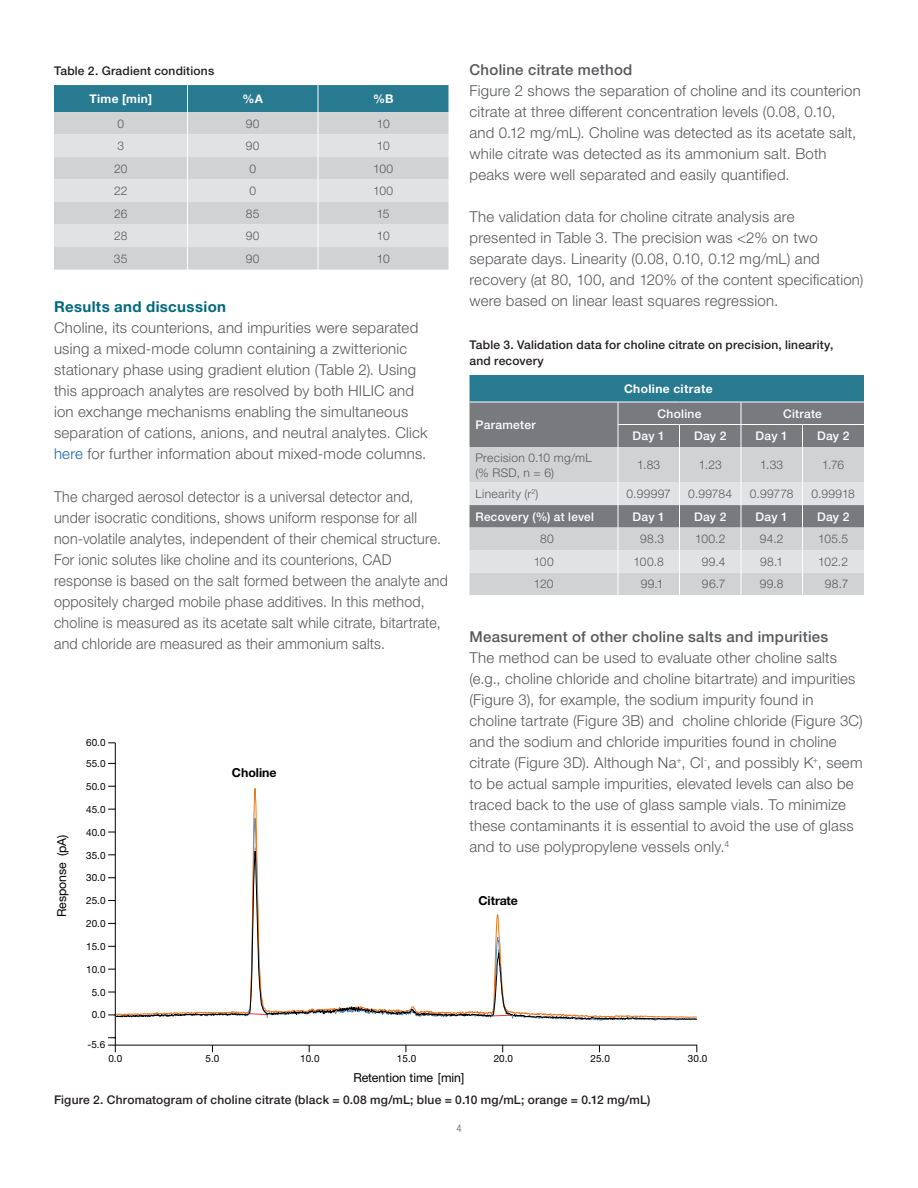
<style>
.page{position:relative;width:918px;height:1188px;background:#fff}
.page>*{position:absolute;margin:0;border:0;box-sizing:border-box;transform-origin:0 0}
.t1{font:300 15px/21px "Helvetica Neue LTW1 G";letter-spacing:.015em;color:#57585a}
.t2{font:300 15px/21px "Helvetica Neue LTW1 G";letter-spacing:.015em;color:#57585a;scale:.95 1}
.t3{font:500 15px "Helvetica Neue LTW1 G";letter-spacing:.02em;color:#57585a}
.t4{font:700 15px "Helvetica Neue LTW1 G";letter-spacing:.025em;color:#00687f}
.t5{font:12.3px "Helvetica Neue LTW1 G";color:#000}
.t6{font:700 12.3px "Helvetica Neue LTW1 G";color:#000}
.t7{font:300 12px/15px "Helvetica Neue LTW1 G";letter-spacing:.025em;color:#57585a}
.t8{font:500 12px/15.8px "Helvetica Neue LTW1 G";letter-spacing:.015em;color:#231f20}
.t9{font:500 12px "Helvetica Neue LTW1 G";letter-spacing:.025em;color:#fff}
.t10{font:700 12px "Helvetica Neue LTW1 G";letter-spacing:.03em;color:#fff}
.t11{font:300 condensed 10.5px "Helvetica Neue LTW1 G";color:#57585a}
.t12{font:10.05px "Helvetica Neue LTW1 G";color:#000}
.s1{color:#1b68b2}
</style>
<div class="page">
<hr style="left:108px;top:1045px;width:589px;height:1px;background:#000">
<hr style="left:115px;top:743px;width:1px;height:309px;background:#000">
<svg style="left:115px;top:780px;width:583px;height:273px"></svg>
<svg style="left:115px;top:834px;width:583px;height:190px"></svg>
<svg style="left:248px;top:1010px;width:266px;height:9px"></svg>
<svg style="left:54px;top:85px;width:394px;height:185px;background:#becbd0"></svg>
<div style="left:470px;top:447px;width:394px;height:36px;background:#d1d2d4"></div>
<hr style="left:618px;top:447px;width:1px;height:36px;background:#fff">
<hr style="left:679px;top:447px;width:1px;height:36px;background:#fff">
<hr style="left:741px;top:447px;width:1px;height:36px;background:#fff">
<svg style="left:470px;top:375px;width:394px;height:72px;background:#5c7c87"></svg>
<hr style="left:802px;top:447px;width:1px;height:36px;background:#fff">
<svg style="left:470px;top:483px;width:394px;height:112px;background:#c6c7c9"></svg>
<hr style="left:470px;top:402px;width:148px;height:1px;background:#fff">
<hr style="left:618px;top:402px;width:62px;height:1px;background:#fff">
<hr style="left:680px;top:402px;width:61px;height:1px;background:#fff">
<hr style="left:741px;top:402px;width:61px;height:1px;background:#fff">
<hr style="left:802px;top:402px;width:62px;height:1px;background:#fff">
<p class="t8" style="left:54px;top:62px;width:162px">Table 2. Gradient conditions</p>
<p class="t10" style="left:89px;top:91px;width:64px">Time [min]</p>
<p class="t10" style="left:243px;top:91px;width:22px">%A</p>
<p class="t10" style="left:373px;top:91px;width:22px">%B</p>
<p class="t7" style="left:117px;top:116px;width:8px">0</p>
<p class="t7" style="left:246px;top:116px;width:15px">90</p>
<p class="t7" style="left:377px;top:116px;width:14px">10</p>
<p class="t7" style="left:117px;top:138px;width:8px">3</p>
<p class="t7" style="left:246px;top:138px;width:15px">90</p>
<p class="t7" style="left:377px;top:138px;width:14px">10</p>
<p class="t7" style="left:114px;top:161px;width:15px">20</p>
<p class="t7" style="left:249px;top:161px;width:8px">0</p>
<p class="t7" style="left:373px;top:161px;width:22px">100</p>
<p class="t7" style="left:114px;top:183px;width:15px">22</p>
<p class="t7" style="left:249px;top:183px;width:8px">0</p>
<p class="t7" style="left:373px;top:183px;width:22px">100</p>
<p class="t7" style="left:114px;top:206px;width:15px">26</p>
<p class="t7" style="left:246px;top:206px;width:15px">85</p>
<p class="t7" style="left:377px;top:206px;width:14px">15</p>
<p class="t7" style="left:114px;top:228px;width:15px">28</p>
<p class="t7" style="left:246px;top:228px;width:15px">90</p>
<p class="t7" style="left:377px;top:228px;width:14px">10</p>
<p class="t7" style="left:114px;top:251px;width:15px">35</p>
<p class="t7" style="left:246px;top:251px;width:15px">90</p>
<p class="t7" style="left:377px;top:251px;width:14px">10</p>
<p class="t4" style="left:54px;top:297px;width:174px">Results and discussion</p>
<p class="t1" style="left:54px;top:317px;width:375px">Choline, its counterions, and impurities were separated using a mixed-mode column containing a zwitterionic stationary phase using gradient elution (Table 2). Using this approach analytes are resolved by both HILIC and ion exchange mechanisms enabling the simultaneous separation of cations, anions, and neutral analytes. Click <span class="s1">here</span> for further information about mixed-mode columns.</p>
<p class="t2" style="left:54px;top:486px;width:416px">The charged aerosol detector is a universal detector and, under isocratic conditions, shows uniform response for all non-volatile analytes, independent of their chemical structure.<br>For ionic solutes like choline and its counterions, CAD response is based on the salt formed between the analyte and oppositely charged mobile phase additives. In this method, choline is measured as its acetate salt while citrate, bitartrate, and chloride are measured as their ammonium salts.</p>
<p class="t5" style="left:54px;top:917px;width:84px;rotate:-90deg">Response (pA)</p>
<p class="t12" style="left:86px;top:737px;width:21px">60.0</p>
<p class="t12" style="left:86px;top:757px;width:21px">55.0</p>
<p class="t12" style="left:86px;top:780px;width:21px">50.0</p>
<p class="t12" style="left:86px;top:803px;width:21px">45.0</p>
<p class="t12" style="left:86px;top:826px;width:21px">40.0</p>
<p class="t12" style="left:86px;top:849px;width:21px">35.0</p>
<p class="t12" style="left:86px;top:871px;width:21px">30.0</p>
<p class="t12" style="left:86px;top:894px;width:21px">25.0</p>
<p class="t12" style="left:86px;top:917px;width:21px">20.0</p>
<p class="t12" style="left:86px;top:940px;width:21px">15.0</p>
<p class="t12" style="left:86px;top:963px;width:21px">10.0</p>
<p class="t12" style="left:92px;top:986px;width:15px">5.0</p>
<p class="t12" style="left:92px;top:1009px;width:15px">0.0</p>
<p class="t12" style="left:88px;top:1039px;width:19px">-5.6</p>
<p class="t6" style="left:232px;top:765px;width:46px">Choline</p>
<p class="t3" style="left:470px;top:61px;width:164px">Choline citrate method</p>
<p class="t1" style="left:470px;top:80px;width:393px">Figure 2 shows the separation of choline and its counterion citrate at three different concentration levels (0.08, 0.10, and 0.12 mg/mL). Choline was detected as its acetate salt, while citrate was detected as its ammonium salt. Both peaks were well separated and easily quantified.</p>
<p class="t1" style="left:470px;top:206px;width:396px">The validation data for choline citrate analysis are presented in Table 3. The precision was &lt;2% on two separate days. Linearity (0.08, 0.10, 0.12 mg/mL) and recovery (at 80, 100, and 120% of the content specification) were based on linear least squares regression.</p>
<p class="t8" style="left:470px;top:337px;width:365px">Table 3. Validation data for choline citrate on precision, linearity, and recovery</p>
<p class="t10" style="left:624px;top:381px;width:90px">Choline citrate</p>
<p class="t9" style="left:476px;top:417px;width:62px">Parameter</p>
<p class="t9" style="left:658px;top:406px;width:45px">Choline</p>
<p class="t9" style="left:783px;top:406px;width:40px">Citrate</p>
<p class="t9" style="left:633px;top:429px;width:34px">Day 1</p>
<p class="t9" style="left:694px;top:429px;width:34px">Day 2</p>
<p class="t9" style="left:756px;top:429px;width:34px">Day 1</p>
<p class="t9" style="left:817px;top:429px;width:34px">Day 2</p>
<p class="t7" style="left:476px;top:450px;width:118px">Precision 0.10 mg/mL (% RSD, n = 6)</p>
<p class="t7" style="left:637px;top:457px;width:25px">1.83</p>
<p class="t7" style="left:699px;top:457px;width:25px">1.23</p>
<p class="t7" style="left:760px;top:457px;width:25px">1.33</p>
<p class="t7" style="left:822px;top:457px;width:24px">1.76</p>
<p class="t7" style="left:476px;top:486px;width:64px">Linearity (r<sup>2</sup>)</p>
<p class="t7" style="left:627px;top:486px;width:46px">0.99997</p>
<p class="t7" style="left:688px;top:486px;width:45px">0.99784</p>
<p class="t7" style="left:750px;top:486px;width:45px">0.99778</p>
<p class="t7" style="left:812px;top:486px;width:45px">0.99918</p>
<p class="t9" style="left:476px;top:509px;width:120px">Recovery (%) at level</p>
<p class="t9" style="left:633px;top:509px;width:34px">Day 1</p>
<p class="t9" style="left:694px;top:509px;width:34px">Day 2</p>
<p class="t9" style="left:756px;top:509px;width:34px">Day 1</p>
<p class="t9" style="left:817px;top:509px;width:34px">Day 2</p>
<p class="t7" style="left:540px;top:531px;width:15px">80</p>
<p class="t7" style="left:640px;top:531px;width:25px">98.3</p>
<p class="t7" style="left:695px;top:531px;width:32px">100.2</p>
<p class="t7" style="left:760px;top:531px;width:25px">94.2</p>
<p class="t7" style="left:818px;top:531px;width:32px">105.5</p>
<p class="t7" style="left:534px;top:554px;width:22px">100</p>
<p class="t7" style="left:634px;top:554px;width:32px">100.8</p>
<p class="t7" style="left:702px;top:554px;width:25px">99.4</p>
<p class="t7" style="left:760px;top:554px;width:25px">98.1</p>
<p class="t7" style="left:818px;top:554px;width:31px">102.2</p>
<p class="t7" style="left:534px;top:576px;width:21px">120</p>
<p class="t7" style="left:641px;top:576px;width:24px">99.1</p>
<p class="t7" style="left:702px;top:576px;width:25px">96.7</p>
<p class="t7" style="left:760px;top:576px;width:25px">99.8</p>
<p class="t7" style="left:825px;top:576px;width:25px">98.7</p>
<p class="t3" style="left:470px;top:628px;width:360px">Measurement of other choline salts and impurities</p>
<p class="t1" style="left:470px;top:647px;width:395px">The method can be used to evaluate other choline salts (e.g., choline chloride and choline bitartrate) and impurities (Figure 3), for example, the sodium impurity found in choline tartrate (Figure 3B) and choline chloride (Figure 3C) and the sodium and chloride impurities found in choline citrate (Figure 3D). Although Na<sup>+</sup>, Cl<sup>-</sup>, and possibly K<sup>+</sup>, seem to be actual sample impurities, elevated levels can also be traced back to the use of glass sample vials. To minimize these contaminants it is essential to avoid the use of glass and to use polypropylene vessels only.<sup>4</sup></p>
<p class="t6" style="left:478px;top:893px;width:41px">Citrate</p>
<p class="t12" style="left:108px;top:1053px;width:15px">0.0</p>
<p class="t12" style="left:206px;top:1053px;width:15px">5.0</p>
<p class="t12" style="left:300px;top:1053px;width:21px">10.0</p>
<p class="t12" style="left:397px;top:1053px;width:21px">15.0</p>
<p class="t12" style="left:494px;top:1053px;width:21px">20.0</p>
<p class="t12" style="left:591px;top:1053px;width:21px">25.0</p>
<p class="t12" style="left:688px;top:1053px;width:21px">30.0</p>
<p class="t5" style="left:353px;top:1070px;width:113px">Retention time [min]</p>
<p class="t8" style="left:54px;top:1091px;width:598px">Figure 2. Chromatogram of choline citrate (black = 0.08 mg/mL; blue = 0.10 mg/mL; orange = 0.12 mg/mL)</p>
<p class="t11" style="left:456px;top:1123px;width:7px">4</p>
</div>
